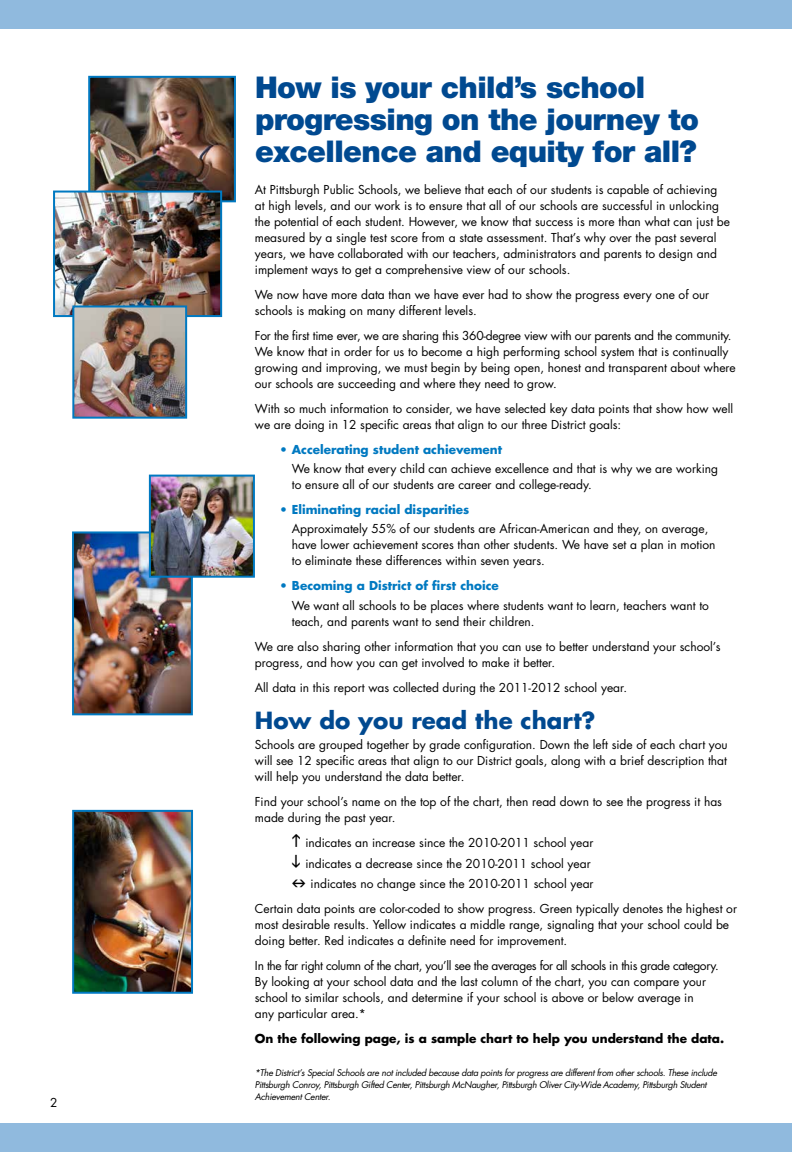
<style>
.page{position:relative;width:792px;height:1152px;background:#fff}
.page>*{position:absolute;margin:0;border:0;box-sizing:border-box;transform-origin:0 0}
.t1{font:900 30px/32px "Helvetica Neue";letter-spacing:-.02em;color:#004990}
.t2{font:700 23px "Futura";color:#004990}
.t3{font:12px/16px "Futura";color:#000}
.t4{font:700 12px "Futura";color:#0079c1}
.t5{font:700 12px "Futura";color:#000}
.t6{font:italic 9px/12px "Futura";letter-spacing:-.03em;color:#000}
</style>
<div class="page">
<div style="left:0;top:0;width:792px;height:29px;background:#90bade"></div>
<div style="left:0;top:1123px;width:792px;height:29px;background:#90bade"></div>
<img style="left:91px;top:79px;width:142px;height:120px">
<div style="left:88px;top:76px;width:148px;height:126px;border:2px solid #0079c1"></div>
<img style="left:56px;top:194px;width:163px;height:120px">
<div style="left:53px;top:191px;width:169px;height:126px;border:2px solid #0079c1"></div>
<img style="left:75px;top:534px;width:115px;height:178px">
<div style="left:72px;top:531px;width:121px;height:184px;border:2px solid #0079c1"></div>
<img style="left:152px;top:478px;width:100px;height:97px">
<div style="left:149px;top:475px;width:106px;height:103px;border:2px solid #0079c1"></div>
<img style="left:75px;top:813px;width:115px;height:178px">
<div style="left:72px;top:810px;width:121px;height:184px;border:2px solid #0079c1"></div>
<img style="left:75px;top:308px;width:109px;height:108px">
<div style="left:72px;top:305px;width:115px;height:114px;border:2px solid #0079c1"></div>
<p class="t3" style="left:50px;top:1095px;width:9px">2</p>
<h1 class="t1" style="left:255px;top:71px;width:445px">How is your child’s school progressing on the journey to excellence and equity for all?</h1>
<p class="t3" style="left:255px;top:181px;width:477px">At Pittsburgh Public Schools, we believe that each of our students is capable of achieving<br>at high levels, and our work is to ensure that all of our schools are successful in unlocking the potential of each student. However, we know that success is more than what can just be measured by a single test score from a state assessment. That’s why over the past several years, we have collaborated with our teachers, administrators and parents to design and implement ways to get a comprehensive view of our schools.</p>
<p class="t3" style="left:255px;top:286px;width:456px">We now have more data than we have ever had to show the progress every one of our schools is making on many different levels.</p>
<p class="t3" style="left:255px;top:327px;width:482px">For the first time ever, we are sharing this 360-degree view with our parents and the community.<br>We know that in order for us to become a high performing school system that is continually growing and improving, we must begin by being open, honest and transparent about where our schools are succeeding and where they need to grow.</p>
<p class="t3" style="left:255px;top:400px;width:480px">With so much information to consider, we have selected key data points that show how well we are doing in 12 specific areas that align to our three District goals:</p>
<p class="t4" style="left:280px;top:441px;width:224px">• Accelerating student achievement</p>
<p class="t3" style="left:292px;top:461px;width:428px">We know that every child can achieve excellence and that is why we are working to ensure all of our students are career and college-ready.</p>
<p class="t4" style="left:280px;top:501px;width:191px">• Eliminating racial disparities</p>
<p class="t3" style="left:292px;top:521px;width:425px">Approximately 55% of our students are African-American and they, on average, have lower achievement scores than other students. We have set a plan in motion to eliminate these differences within seven years.</p>
<p class="t4" style="left:280px;top:577px;width:221px">• Becoming a District of first choice</p>
<p class="t3" style="left:292px;top:597px;width:419px">We want all schools to be places where students want to learn, teachers want to teach, and parents want to send their children.</p>
<p class="t3" style="left:255px;top:638px;width:467px">We are also sharing other information that you can use to better understand your school’s progress, and how you can get involved to make it better.</p>
<p class="t3" style="left:255px;top:679px;width:374px">All data in this report was collected during the 2011-2012 school year.</p>
<h2 class="t2" style="left:255px;top:704px;width:342px">How do you read the chart?</h2>
<p class="t3" style="left:255px;top:737px;width:474px;text-align:justify">Schools are grouped together by grade configuration. Down the left side of each chart you will see 12 specific areas that align to our District goals, along with a brief description that will help you understand the data better.</p>
<p class="t3" style="left:255px;top:794px;width:469px">Find your school’s name on the top of the chart, then read down to see the progress it has made during the past year.</p>
<p class="t3" style="left:305px;top:832px;width:290px;line-height:20.5px">indicates an increase since the 2010-2011 school year indicates a decrease since the 2010-2011 school year</p>
<p class="t3" style="left:255px;top:871px;width:484px;line-height:25px;text-indent:36px">■ indicates no change since the 2010-2011 school year<br>Certain data points are color-coded to show progress. Green typically denotes the highest or</p>
<p class="t3" style="left:255px;top:917px;width:476px">most desirable results. Yellow indicates a middle range, signaling that your school could be doing better. Red indicates a definite need for improvement.</p>
<p class="t3" style="left:255px;top:958px;width:465px">In the far right column of the chart, you’ll see the averages for all schools in this grade category.<br>By looking at your school data and the last column of the chart, you can compare your school to similar schools, and determine if your school is above or below average in<br>any particular area.*</p>
<p class="t5" style="left:255px;top:1030px;width:471px">On the following page, is a sample chart to help you understand the data.</p>
<p class="t6" style="left:255px;top:1067px;width:464px">*The District’s Special Schools are not included because data points for progress are different from other schools. These include<br>Pittsburgh Conroy, Pittsburgh Gifted Center, Pittsburgh McNaugher, Pittsburgh Oliver City-Wide Academy, Pittsburgh Student<br>Achievement Center.</p>
</div>
